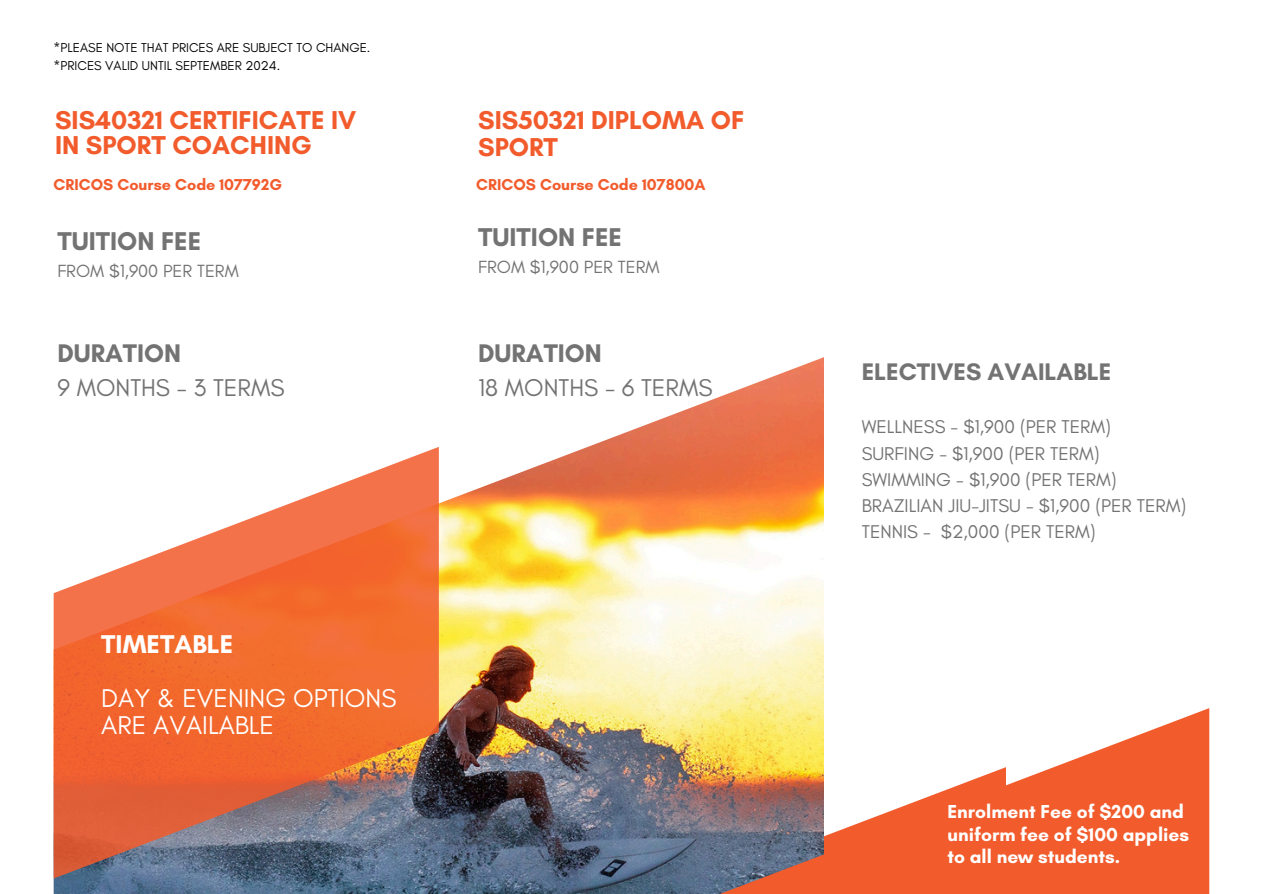
<style>
.page{position:relative;width:1263px;height:894px;background:#fff}
.page>*{position:absolute;margin:0;border:0;box-sizing:border-box;transform-origin:0 0}
.t1{font:700 26.25px/25.8px "Glacial Indifference";color:#f25b2c}
.t2{font:26.25px/27px "Glacial Indifference";color:#fff}
.t3{font:700 26.25px "Glacial Indifference";color:#737373}
.t4{font:700 26.25px "Glacial Indifference";color:#fff}
.t5{font:700 25.95px "Glacial Indifference";color:#737373}
.t6{font:24.75px "Glacial Indifference";color:#737373}
.t7{font:700 24.45px "Glacial Indifference";color:#737373}
.t8{font:700 19.2px/22.5px "Glacial Indifference";color:#fff}
.t9{font:18.75px/26.2px "Glacial Indifference";color:#737373}
.t10{font:18px "Glacial Indifference";color:#737373}
.t11{font:700 16.05px "Glacial Indifference";color:#f25b2c}
.t12{font:13.05px "Glacial Indifference";color:#000}
</style>
<div class="page">
<img style="left:54px;top:357px;width:770px;height:536px">
<svg style="left:711px;top:708px;width:498px;height:185px;fill:#f25b2c"></svg>
<svg style="left:54px;top:446px;width:385px;height:432px"></svg>
<h3 class="t12" style="left:54px;top:40px;width:318px">*PLEASE NOTE THAT PRICES ARE SUBJECT TO CHANGE.</h3>
<h4 class="t12" style="left:54px;top:57px;width:228px">*PRICES VALID UNTIL SEPTEMBER 2024.</h4>
<h5 class="t1" style="left:55px;top:106px;width:303px">SIS40321 CERTIFICATE IV<br>IN SPORT COACHING</h5>
<h1 class="t11" style="left:54px;top:175px;width:230px">CRICOS Course Code 107792G</h1>
<h3 class="t3" style="left:57px;top:225px;width:145px">TUITION FEE</h3>
<h3 class="t10" style="left:57px;top:260px;width:183px">FROM $1,900 PER TERM</h3>
<h3 class="t5" style="left:57px;top:337px;width:125px">DURATION</h3>
<h3 class="t6" style="left:57px;top:372px;width:229px">9 MONTHS - 3 TERMS</h3>
<h5 class="t1" style="left:478px;top:107px;width:268px">SIS50321 DIPLOMA OF<br>SPORT</h5>
<h1 class="t11" style="left:476px;top:175px;width:231px">CRICOS Course Code 107800A</h1>
<h2 class="t3" style="left:478px;top:221px;width:145px">TUITION FEE</h2>
<h2 class="t10" style="left:478px;top:256px;width:183px">FROM $1,900 PER TERM</h2>
<h2 class="t5" style="left:478px;top:337px;width:125px">DURATION</h2>
<h2 class="t6" style="left:478px;top:372px;width:236px">18 MONTHS - 6 TERMS</h2>
<p class="t4" style="left:101px;top:628px;width:133px">TIMETABLE</p>
<h1 class="t2" style="left:101px;top:684px;width:297px">DAY &amp; EVENING OPTIONS<br>ARE AVAILABLE</h1>
<h2 class="t7" style="left:862px;top:356px;width:251px">ELECTIVES AVAILABLE</h2>
<h1 class="t9" style="left:862px;top:413px;width:326px">WELLNESS - $1,900 (PER TERM)<br>SURFING - $1,900 (PER TERM)<br>SWIMMING - $1,900 (PER TERM)<br>BRAZILIAN JIU-JITSU - $1,900 (PER TERM)<br>TENNIS - $2,000 (PER TERM)</h1>
<p class="t8" style="left:947px;top:800px;width:243px">Enrolment Fee of $200 and uniform fee of $100 applies to all new students.</p>
</div>
